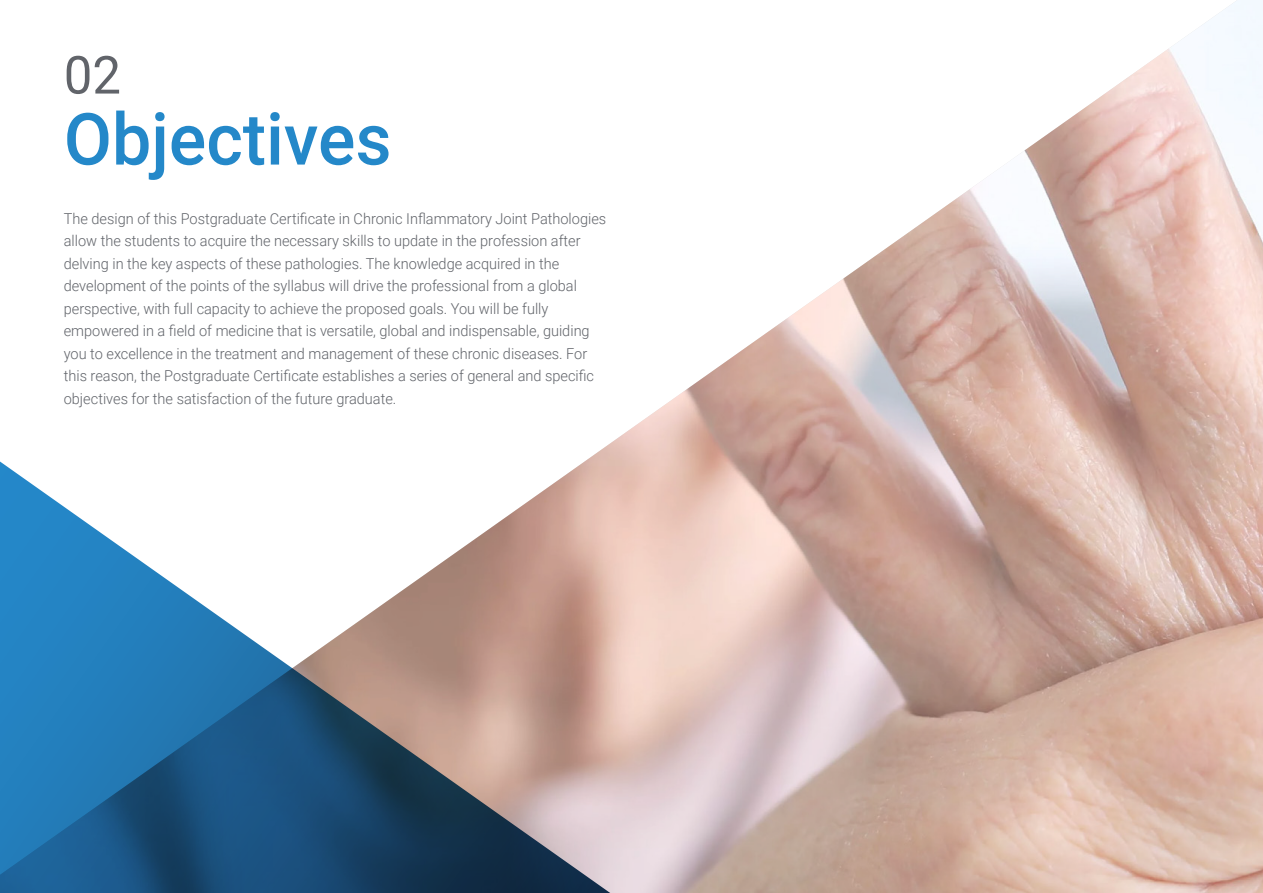
<style>
.page{position:relative;width:1263px;height:893px;background:#fff}
.page>*{position:absolute;margin:0;border:0;box-sizing:border-box;transform-origin:0 0}
.t1{font:500 72px "Roboto";color:#2488c9}
.t2{font:52.5px "Roboto";color:#61646a}
.t3{font:300 15px/22.5px "Roboto";color:#61646a}
</style>
<div class="page">
<img style="left:607px;top:0;width:656px;height:893px">
<svg style="left:0;top:446px;width:640px;height:447px"></svg>
<h2 class="t2" style="left:64px;top:38px;width:59px">02</h2>
<h1 class="t1" style="left:64px;top:89px;width:329px">Objectives</h1>
<p class="t3" style="left:64px;top:207px;width:544px">The design of this Postgraduate Certificate in Chronic Inflammatory Joint Pathologies allow the students to acquire the necessary skills to update in the profession after delving in the key aspects of these pathologies. The knowledge acquired in the development of the points of the syllabus will drive the professional from a global perspective, with full capacity to achieve the proposed goals. You will be fully empowered in a field of medicine that is versatile, global and indispensable, guiding you to excellence in the treatment and management of these chronic diseases. For this reason, the Postgraduate Certificate establishes a series of general and specific objectives for the satisfaction of the future graduate.</p>
</div>
